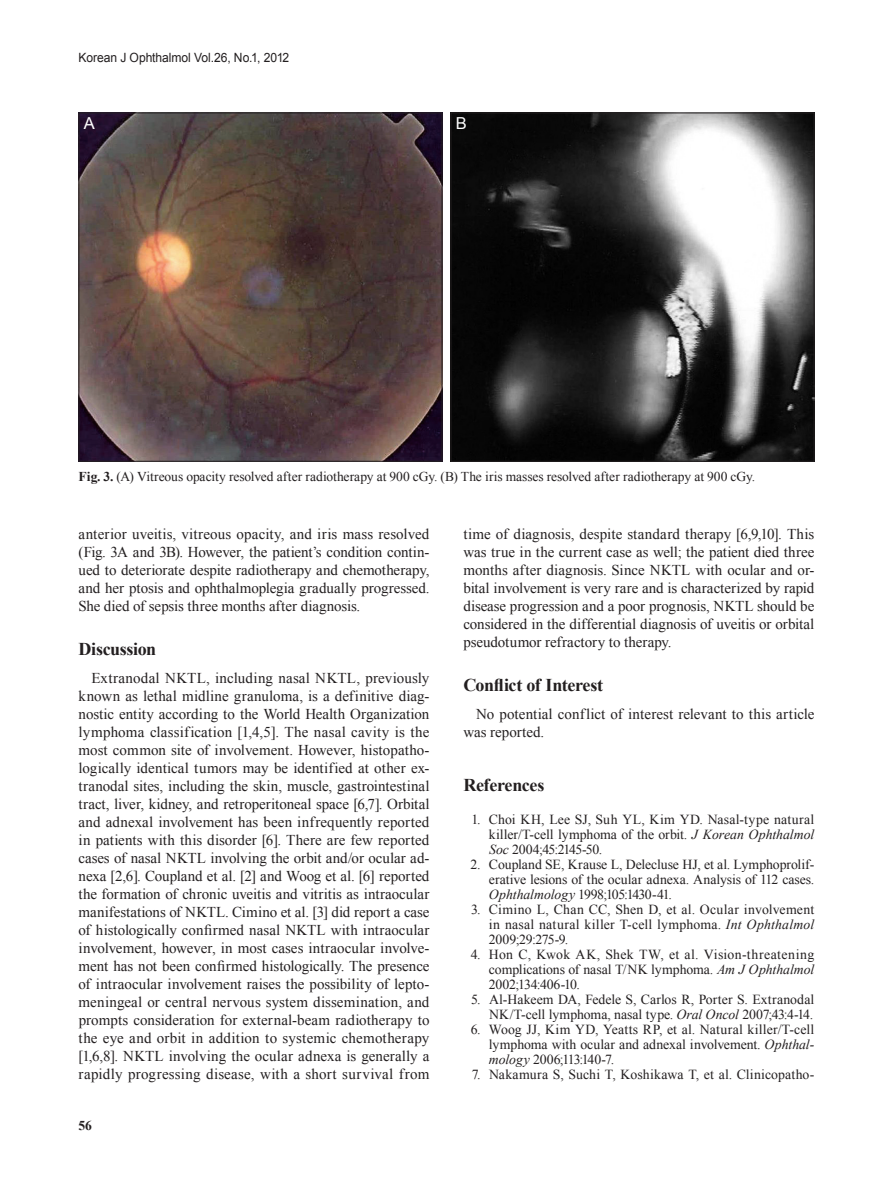
<style>
.page{position:relative;width:893px;height:1191px;background:#fff}
.page>*{position:absolute;margin:0;border:0;box-sizing:border-box;transform-origin:0 0}
.중간제목{font:700 18px "Times New Roman";letter-spacing:-.02em;color:#231f20}
.본문{font:700 18px "Times New Roman";letter-spacing:-.02em;color:#231f20}
.AB{font:16.5px "Arial";color:#fff}
.본문-2{font:15px/18px "Times New Roman";color:#231f20;text-align:justify}
.참고문헌{font:13.8px/15px "Times New Roman";color:#231f20;text-align:justify}
.t1{font:13.5px "Times New Roman";letter-spacing:-.005em;color:#231f20}
.t2{font:700 13.5px "Times New Roman";color:#231f20}
.t3{font:12.75px "Arial";letter-spacing:-.005em;color:#231f20;scale:.95 1}
.s1{font-weight:700}
.s2{font-style:italic}
</style>
<div class="page">
<img style="left:81px;top:115px;width:359px;height:344px">
<div style="left:79px;top:113px;width:363px;height:348px;border:1px solid #231f20"></div>
<img style="left:453px;top:115px;width:359px;height:344px">
<div style="left:451px;top:113px;width:363px;height:348px;border:1px solid #231f20"></div>
<p class="t3" style="left:79px;top:49px;width:223px">Korean J Ophthalmol Vol.26, No.1, 2012</p>
<p class="AB" style="left:84px;top:113px;width:13px">A</p>
<p class="AB" style="left:456px;top:113px;width:13px">B</p>
<p class="t1" style="left:79px;top:467px;width:678px"><span class="s1">Fig. 3.</span> (A) Vitreous opacity resolved after radiotherapy at 900 cGy. (B) The iris masses resolved after radiotherapy at 900 cGy.</p>
<p class="본문-2" style="left:78px;top:524px;width:353px">anterior uveitis, vitreous opacity, and iris mass resolved (Fig. 3A and 3B). However, the patient’s condition contin&shy;ued to deteriorate despite radiotherapy and chemotherapy, and her ptosis and ophthalmoplegia gradually progressed.<br>She died of sepsis three months after diagnosis.</p>
<p class="중간제목" style="left:79px;top:636px;width:79px">Discussion</p>
<p class="본문-2" style="left:78px;top:668px;width:353px;text-indent:13px">Extranodal NKTL, including nasal NKTL, previously known as lethal midline granuloma, is a definitive diag&shy;nostic entity according to the World Health Organization lymphoma classification [1,4,5]. The nasal cavity is the most common site of involvement. However, histopatho&shy;logically identical tumors may be identified at other ex&shy;tranodal sites, including the skin, muscle, gastrointestinal tract, liver, kidney, and retroperitoneal space [6,7]. Orbital and adnexal involvement has been infrequently reported in patients with this disorder [6]. There are few reported cases of nasal NKTL involving the orbit and/or ocular ad&shy;nexa [2,6]. Coupland et al. [2] and Woog et al. [6] reported the formation of chronic uveitis and vitritis as intraocular manifestations of NKTL. Cimino et al. [3] did report a case of histologically confirmed nasal NKTL with intraocular involvement, however, in most cases intraocular involve&shy;ment has not been confirmed histologically. The presence of intraocular involvement raises the possibility of lepto&shy;meningeal or central nervous system dissemination, and prompts consideration for external-beam radiotherapy to the eye and orbit in addition to systemic chemotherapy [1,6,8]. NKTL involving the ocular adnexa is generally a rapidly progressing disease, with a short survival from</p>
<p class="t2" style="left:79px;top:1116px;width:15px">56</p>
<p class="본문-2" style="left:463px;top:524px;width:353px">time of diagnosis, despite standard therapy [6,9,10]. This was true in the current case as well; the patient died three months after diagnosis. Since NKTL with ocular and or&shy;bital involvement is very rare and is characterized by rapid disease progression and a poor prognosis, NKTL should be considered in the differential diagnosis of uveitis or orbital pseudotumor refractory to therapy.</p>
<p class="중간제목" style="left:463px;top:672px;width:141px">Conflict of Interest</p>
<p class="본문-2" style="left:463px;top:704px;width:352px;text-indent:13px">No potential conflict of interest relevant to this article was reported.</p>
<p class="본문" style="left:463px;top:772px;width:82px">References</p>
<p class="참고문헌" style="left:489px;top:812px;width:327px;text-indent:-17px">1. Choi KH, Lee SJ, Suh YL, Kim YD. Nasal-type natural killer/T-cell lymphoma of the orbit. <span class="s2">J Korean Ophthalmol Soc</span> 2004;45:2145-50.</p>
<p class="참고문헌" style="left:489px;top:857px;width:327px;text-indent:-18px">2. Coupland SE, Krause L, Delecluse HJ, et al. Lymphoprolif&shy;erative lesions of the ocular adnexa. Analysis of 112 cases.<br><span class="s2">Ophthalmology</span> 1998;105:1430-41.</p>
<p class="참고문헌" style="left:489px;top:902px;width:327px;text-indent:-18px">3. Cimino L, Chan CC, Shen D, et al. Ocular involvement in nasal natural killer T-cell lymphoma. <span class="s2">Int Ophthalmol </span>2009;29:275-9.</p>
<p class="참고문헌" style="left:489px;top:947px;width:327px;text-indent:-18px">4. Hon C, Kwok AK, Shek TW, et al. Vision-threatening complications of nasal T/NK lymphoma. <span class="s2">Am J Ophthalmol </span>2002;134:406-10.</p>
<p class="참고문헌" style="left:471px;top:992px;width:345px;text-align:right">5. Al-Hakeem DA, Fedele S, Carlos R, Porter S. Extranodal<br>NK/T-cell lymphoma, nasal type. <span class="s2">Oral Oncol</span> 2007;43:4-14.</p>
<p class="참고문헌" style="left:489px;top:1022px;width:327px;text-indent:-18px">6. Woog JJ, Kim YD, Yeatts RP, et al. Natural killer/T-cell lymphoma with ocular and adnexal involvement. <span class="s2">Ophthal&shy;mology</span> 2006;113:140-7.</p>
<p class="참고문헌" style="left:472px;top:1067px;width:344px">7. Nakamura S, Suchi T, Koshikawa T, et al. Clinicopatho-</p>
</div>
